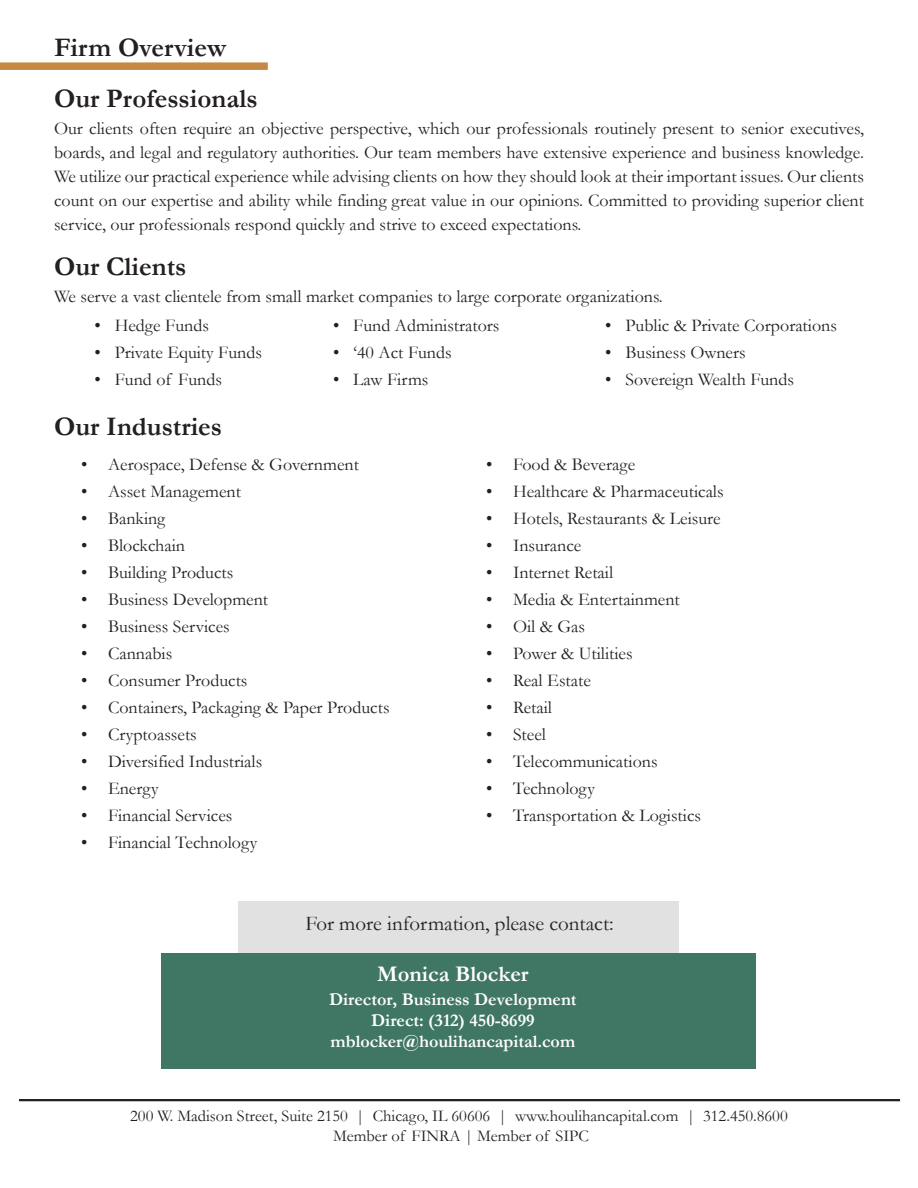
<style>
.page{position:relative;width:918px;height:1188px;background:#fff}
.page>*{position:absolute;margin:0;border:0;box-sizing:border-box;transform-origin:0 0}
.t1{font:700 27px "Garamond";color:#231f20}
.t2{font:700 22.5px "Garamond";color:#fff}
.t3{font:21px "Garamond";color:#231f20}
.t4{font:18px/24px "Garamond";color:#231f20;text-align:justify}
.t5{font:700 18px/21.3px "Garamond";color:#fff;text-align:center}
.t6{font:16.5px/19.8px "Garamond";color:#231f20;text-align:center}
</style>
<div class="page">
<hr style="left:19px;top:1099px;width:881px;height:2px;background:#231f20">
<div style="left:0;top:62px;width:268px;height:8px;background:#c48a43"></div>
<div style="left:238px;top:901px;width:441px;height:57px;background:#e1e1e1"></div>
<div style="left:161px;top:953px;width:594px;height:115px;background:#3f7664"></div>
<p class="t1" style="left:54px;top:29px;width:174px">Firm Overview</p>
<p class="t1" style="left:54px;top:80px;width:205px">Our Professionals</p>
<p class="t4" style="left:54px;top:116px;width:812px">Our clients often require an objective perspective, which our professionals routinely present to senior executives, boards, and legal and regulatory authorities. Our team members have extensive experience and business knowledge.<br>We utilize our practical experience while advising clients on how they should look at their important issues. Our clients count on our expertise and ability while finding great value in our opinions. Committed to providing superior client service, our professionals respond quickly and strive to exceed expectations.</p>
<p class="t1" style="left:54px;top:248px;width:134px">Our Clients</p>
<p class="t4" style="left:54px;top:284px;width:610px">We serve a vast clientele from small market companies to large corporate organizations.</p>
<p class="t4" style="left:94px;top:313px;width:116px">• Hedge Funds</p>
<p class="t4" style="left:94px;top:340px;width:169px">• Private Equity Funds</p>
<p class="t4" style="left:94px;top:367px;width:129px">• Fund of Funds</p>
<p class="t4" style="left:605px;top:313px;width:233px">• Public &amp; Private Corporations</p>
<p class="t4" style="left:605px;top:340px;width:142px">• Business Owners</p>
<p class="t4" style="left:605px;top:367px;width:190px">• Sovereign Wealth Funds</p>
<p class="t4" style="left:333px;top:313px;width:168px">• Fund Administrators</p>
<p class="t4" style="left:333px;top:340px;width:120px">• ‘40 Act Funds</p>
<p class="t4" style="left:333px;top:367px;width:97px">• Law Firms</p>
<p class="t1" style="left:54px;top:408px;width:170px">Our Industries</p>
<p class="t4" style="left:81px;top:452px;width:279px">• Aerospace, Defense &amp; Government</p>
<p class="t4" style="left:81px;top:479px;width:162px">• Asset Management</p>
<p class="t4" style="left:81px;top:506px;width:86px">• Banking</p>
<p class="t4" style="left:81px;top:533px;width:106px">• Blockchain</p>
<p class="t4" style="left:81px;top:560px;width:154px">• Building Products</p>
<p class="t4" style="left:81px;top:587px;width:189px">• Business Development</p>
<p class="t4" style="left:81px;top:614px;width:150px">• Business Services</p>
<p class="t4" style="left:81px;top:641px;width:93px">• Cannabis</p>
<p class="t4" style="left:81px;top:668px;width:168px">• Consumer Products</p>
<p class="t4" style="left:81px;top:695px;width:310px">• Containers, Packaging &amp; Paper Products</p>
<p class="t4" style="left:81px;top:722px;width:117px">• Cryptoassets</p>
<p class="t4" style="left:81px;top:749px;width:183px">• Diversified Industrials</p>
<p class="t4" style="left:81px;top:776px;width:79px">• Energy</p>
<p class="t4" style="left:81px;top:803px;width:153px">• Financial Services</p>
<p class="t4" style="left:81px;top:830px;width:178px">• Financial Technology</p>
<p class="t4" style="left:486px;top:452px;width:151px">• Food &amp; Beverage</p>
<p class="t4" style="left:486px;top:479px;width:239px">• Healthcare &amp; Pharmaceuticals</p>
<p class="t4" style="left:486px;top:506px;width:236px">• Hotels, Restaurants &amp; Leisure</p>
<p class="t4" style="left:486px;top:533px;width:97px">• Insurance</p>
<p class="t4" style="left:486px;top:560px;width:129px">• Internet Retail</p>
<p class="t4" style="left:486px;top:587px;width:195px">• Media &amp; Entertainment</p>
<p class="t4" style="left:486px;top:614px;width:101px">• Oil &amp; Gas</p>
<p class="t4" style="left:486px;top:641px;width:148px">• Power &amp; Utilities</p>
<p class="t4" style="left:486px;top:668px;width:106px">• Real Estate</p>
<p class="t4" style="left:486px;top:695px;width:68px">• Retail</p>
<p class="t4" style="left:486px;top:722px;width:62px">• Steel</p>
<p class="t4" style="left:486px;top:749px;width:173px">• Telecommunications</p>
<p class="t4" style="left:486px;top:776px;width:110px">• Technology</p>
<p class="t4" style="left:486px;top:803px;width:217px">• Transportation &amp; Logistics</p>
<p class="t3" style="left:305px;top:909px;width:310px">For more information, please contact:</p>
<p class="t2" style="left:377px;top:959px;width:153px">Monica Blocker</p>
<p class="t5" style="left:329px;top:988px;width:249px">Director, Business Development<br>Direct: (312) 450-8699 mblocker@houlihancapital.com</p>
<p class="t6" style="left:130px;top:1105px;width:659px">200 W. Madison Street, Suite 2150 | Chicago, IL 60606 | www.houlihancapital.com | 312.450.8600<br>Member of FINRA | Member of SIPC</p>
</div>
